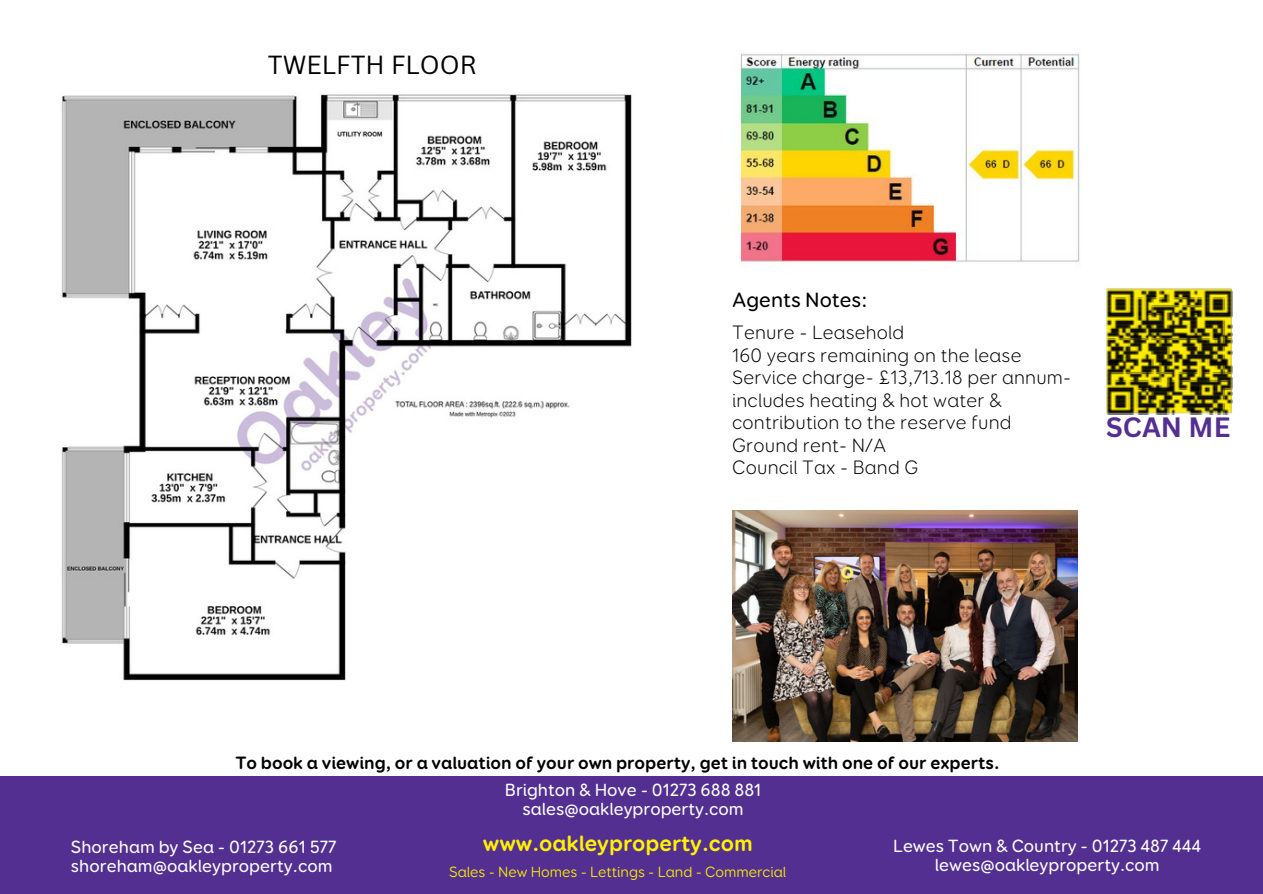
<style>
.page{position:relative;width:1263px;height:894px;background:#fff}
.page>*{position:absolute;margin:0;border:0;box-sizing:border-box;transform-origin:0 0}
.t1{font:700 27.15px "Canva Sans";color:#532f91}
.t2{font:25.5px "Canva Sans";color:#000}
.t3{font:700 22.5px "Booster Next FY";color:#fef200}
.t4{font:500 21px "Booster Next FY";color:#000}
.t5{font:300 19.5px/22.5px "Booster Next FY";letter-spacing:.01em;color:#000}
.t6{font:700 18px "Booster Next FY";color:#000}
.t7{font:500 17.85px/19.2px "Booster Next FY";color:#fff;text-align:center}
.t8{font:15px "Booster Next FY";color:#fef200}
</style>
<div class="page">
<div style="left:0;top:776px;width:1263px;height:117px;background:#532f91"></div>
<img style="left:732px;top:510px;width:345px;height:231px">
<img style="left:1106px;top:288px;width:127px;height:126px">
<img style="left:738px;top:53px;width:343px;height:209px">
<img style="left:61px;top:94px;width:571px;height:587px">
<h4 class="t2" style="left:268px;top:47px;width:210px">TWELFTH FLOOR</h4>
<h1 class="t4" style="left:732px;top:287px;width:137px">Agents Notes:</h1>
<p class="t5" style="left:732px;top:322px;width:340px">Tenure - Leasehold<br>160 years remaining on the lease<br>Service charge- £13,713.18 per annum&shy;includes heating &amp; hot water &amp; contribution to the reserve fund<br>Ground rent- N/A<br>Council Tax - Band G</p>
<p class="t1" style="left:1106px;top:408px;width:126px">SCAN ME</p>
<p class="t6" style="left:235px;top:752px;width:766px">To book a viewing, or a valuation of your own property, get in touch with one of our experts.</p>
<p class="t7" style="left:505px;top:780px;width:258px">Brighton &amp; Hove - 01273 688 881 sales@oakleyproperty.com</p>
<h4 class="t7" style="left:71px;top:837px;width:267px;text-align:left">Shoreham by Sea - 01273 661 577 shoreham@oakleyproperty.com</h4>
<h4 class="t3" style="left:483px;top:830px;width:271px">www.oakleyproperty.com</h4>
<h3 class="t8" style="left:449px;top:863px;width:339px">Sales - New Homes - Lettings - Land - Commercial</h3>
<h4 class="t7" style="left:893px;top:836px;width:310px">Lewes Town &amp; Country - 01273 487 444 lewes@oakleyproperty.com</h4>
</div>
